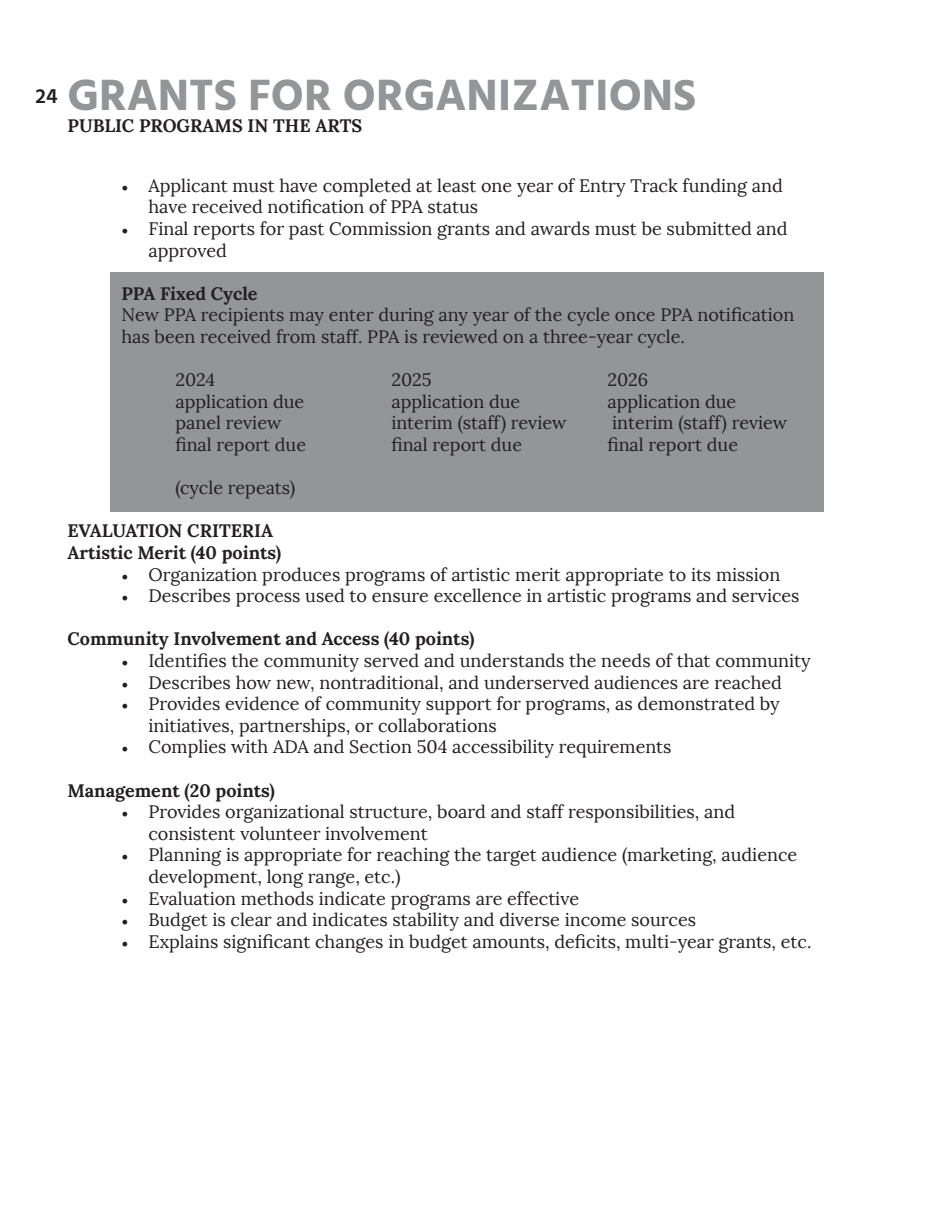
<style>
.page{position:relative;width:945px;height:1215px;background:#fff}
.page>*{position:absolute;margin:0;border:0;box-sizing:border-box;transform-origin:0 0}
.t1{font:700 45px "Hind";color:#939598}
.t2{font:600 21px "Hind";color:#231f20}
.t3{font:18px/21.6px "Lora";color:#231f20}
.t4{font:700 18px "Lora";color:#231f20}
.s1{font-family:"Minion Pro"}
</style>
<div class="page">
<div style="left:110px;top:272px;width:714px;height:240px;background:#939598"></div>
<p class="t2" style="left:36px;top:82px;width:24px">24</p>
<p class="t1" style="left:68px;top:69px;width:630px">GRANTS FOR ORGANIZATIONS</p>
<p class="t4" style="left:68px;top:114px;width:296px">PUBLIC PROGRAMS IN THE ARTS</p>
<p class="t3" style="left:148px;top:175px;width:636px;text-indent:-27px"><span class="s1">•</span> Applicant must have completed at least one year of Entry Track funding and have received notification of PPA status</p>
<p class="t3" style="left:148px;top:218px;width:641px;text-indent:-27px"><span class="s1">•</span> Final reports for past Commission grants and awards must be submitted and approved</p>
<p class="t4" style="left:122px;top:282px;width:138px">PPA Fixed Cycle</p>
<p class="t3" style="left:122px;top:304px;width:674px">New PPA recipients may enter during any year of the cycle once PPA notification has been received from staff. PPA is reviewed on a three-year cycle.</p>
<p class="t3" style="left:176px;top:369px;width:41px">2024</p>
<p class="t3" style="left:392px;top:369px;width:42px">2025</p>
<p class="t3" style="left:608px;top:369px;width:42px">2026</p>
<p class="t3" style="left:176px;top:391px;width:130px">application due</p>
<p class="t3" style="left:392px;top:391px;width:130px">application due</p>
<p class="t3" style="left:608px;top:391px;width:130px">application due</p>
<p class="t3" style="left:176px;top:412px;width:107px">panel review</p>
<p class="t3" style="left:392px;top:412px;width:177px">interim (staff) review</p>
<p class="t3" style="left:612px;top:412px;width:177px">interim (staff) review</p>
<p class="t3" style="left:176px;top:434px;width:132px">final report due</p>
<p class="t3" style="left:392px;top:434px;width:132px">final report due</p>
<p class="t3" style="left:608px;top:434px;width:132px">final report due</p>
<p class="t3" style="left:176px;top:477px;width:121px">(cycle repeats)</p>
<p class="t4" style="left:68px;top:519px;width:207px">EVALUATION CRITERIA</p>
<p class="t4" style="left:68px;top:541px;width:215px">Artistic Merit (40 points)</p>
<p class="t3" style="left:122px;top:564px;width:660px"><span class="s1">•</span> Organization produces programs of artistic merit appropriate to its mission</p>
<p class="t3" style="left:122px;top:585px;width:680px"><span class="s1">•</span> Describes process used to ensure excellence in artistic programs and services</p>
<p class="t4" style="left:68px;top:627px;width:408px">Community Involvement and Access (40 points)</p>
<p class="t3" style="left:122px;top:650px;width:691px"><span class="s1">•</span> Identifies the community served and understands the needs of that community</p>
<p class="t3" style="left:122px;top:672px;width:662px"><span class="s1">•</span> Describes how new, nontraditional, and underserved audiences are reached</p>
<p class="t3" style="left:148px;top:693px;width:633px;text-indent:-27px"><span class="s1">•</span> Provides evidence of community support for programs, as demonstrated by initiatives, partnerships, or collaborations</p>
<p class="t3" style="left:122px;top:736px;width:552px"><span class="s1">•</span> Complies with ADA and Section 504 accessibility requirements</p>
<p class="t4" style="left:68px;top:779px;width:209px">Management (20 points)</p>
<p class="t3" style="left:148px;top:801px;width:588px;text-indent:-27px"><span class="s1">•</span> Provides organizational structure, board and staff responsibilities, and consistent volunteer involvement</p>
<p class="t3" style="left:148px;top:844px;width:650px;text-indent:-27px"><span class="s1">•</span> Planning is appropriate for reaching the target audience (marketing, audience development, long range, etc.)</p>
<p class="t3" style="left:122px;top:888px;width:459px"><span class="s1">•</span> Evaluation methods indicate programs are effective</p>
<p class="t3" style="left:122px;top:909px;width:576px"><span class="s1">•</span> Budget is clear and indicates stability and diverse income sources</p>
<p class="t3" style="left:122px;top:931px;width:691px"><span class="s1">•</span> Explains significant changes in budget amounts, deficits, multi-year grants, etc.</p>
</div>
